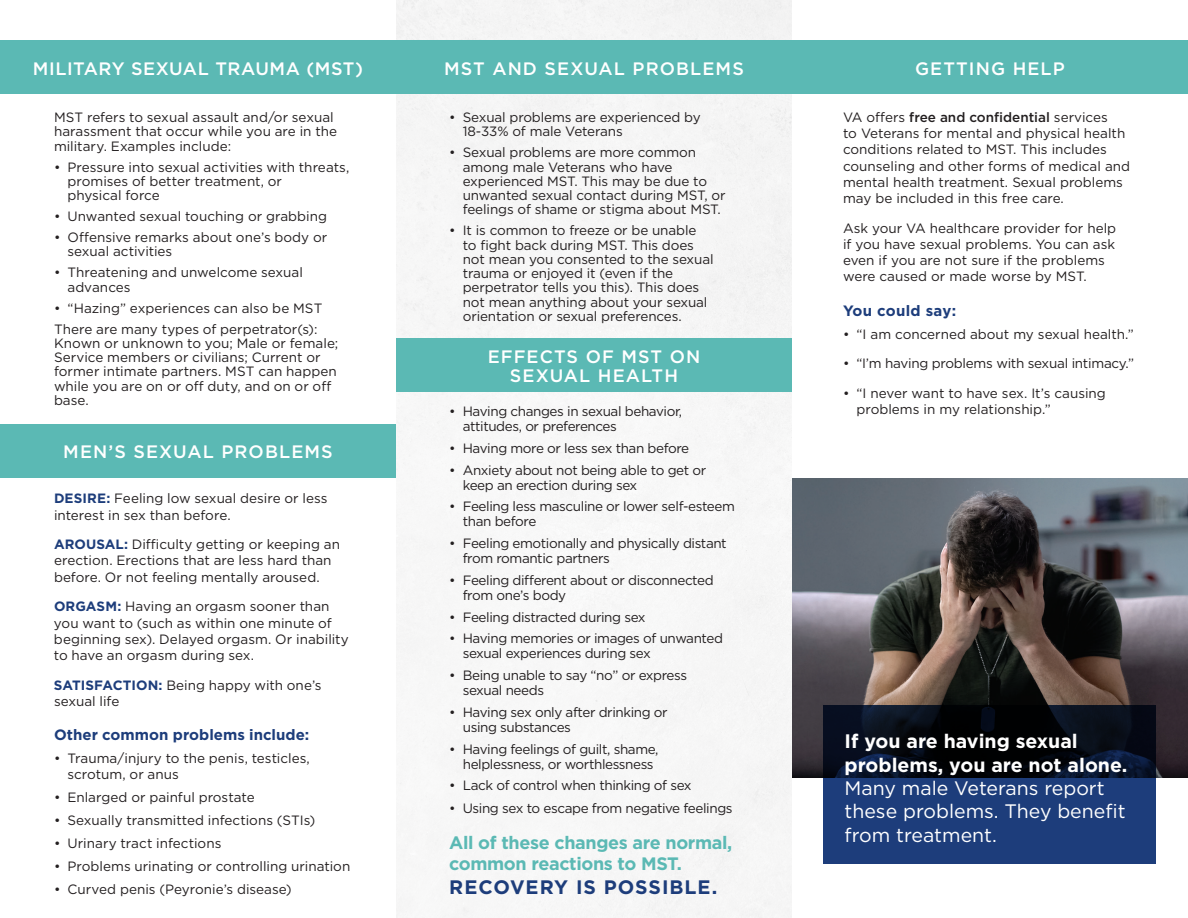
<style>
.page{position:relative;width:1188px;height:918px;background:#fff}
.page>*{position:absolute;margin:0;border:0;box-sizing:border-box;transform-origin:0 0}
.t1{font:19.5px/23.4px "Gotham";color:#fff}
.t2{font:700 19.5px/23.4px "Gotham";color:#fff}
.t3{font:700 19.5px "Gotham";letter-spacing:.05em;color:#1d3d7b}
.t4{font:500 18px/19.5px "Gotham";letter-spacing:.06em;color:#fff;text-align:center}
.t5{font:700 18px/21.6px "Gotham";letter-spacing:-.02em;color:#5bb9b4}
.t6{font:500 18px "Gotham";letter-spacing:.03em;color:#fff}
.t7{font:700 15px "Gotham";letter-spacing:.005em;color:#1d3d7b}
.t8{font:13.5px/14.2px "Gotham";letter-spacing:-.01em;color:#231f20}
.t9{font:13.5px/15px "Gotham";letter-spacing:-.03em;color:#231f20}
.s1{font-weight:700;color:#1d3d7b}
.s2{font-weight:500}
</style>
<div class="page">
<div style="left:0;top:40px;width:396px;height:54px;background:#5bb9b4"></div>
<img style="left:792px;top:478px;width:396px;height:300px">
<svg style="left:824px;top:705px;width:332px;height:159px;background:#12254c"></svg>
<div style="left:792px;top:40px;width:396px;height:54px;background:#5bb9b4"></div>
<div style="left:396px;top:40px;width:396px;height:54px;background:#5bb9b4"></div>
<div style="left:0;top:424px;width:396px;height:54px;background:#5bb9b4"></div>
<div style="left:396px;top:338px;width:396px;height:54px;background:#5bb9b4"></div>
<h1 class="t6" style="left:33px;top:57px;width:332px">MILITARY SEXUAL TRAUMA (MST)</h1>
<p class="t8" style="left:54px;top:110px;width:285px">MST refers to sexual assault and/or sexual harassment that occur while you are in the military. Examples include:</p>
<p class="t8" style="left:68px;top:159px;width:284px;text-indent:-14px">• Pressure into sexual activities with threats, promises of better treatment, or<br>physical force</p>
<p class="t8" style="left:54px;top:209px;width:275px">• Unwanted sexual touching or grabbing</p>
<p class="t8" style="left:68px;top:230px;width:261px;text-indent:-14px">• Ofensive remarks about one’s body or sexual activities</p>
<p class="t8" style="left:68px;top:265px;width:237px;text-indent:-14px">• Threatening and unwelcome sexual advances</p>
<p class="t8" style="left:54px;top:300px;width:270px">• “Hazing” experiences can also be MST</p>
<p class="t8" style="left:54px;top:321px;width:286px">There are many types of perpetrator(s):<br>Known or unknown to you; Male or female; Service members or civilians; Current or former intimate partners. MST can happen while you are on or of duty, and on or of base.</p>
<h2 class="t4" style="left:63px;top:442px;width:271px">MEN’S SEXUAL PROBLEMS</h2>
<p class="t8" style="left:54px;top:490px;width:275px;line-height:16.2px"><span class="s1">DESIRE:</span> Feeling low sexual desire or less interest in sex than before.</p>
<p class="t8" style="left:54px;top:536px;width:288px;line-height:16.2px"><span class="s1">AROUSAL:</span> Difculty getting or keeping an erection. Erections that are less hard than before. Or not feeling mentally aroused.</p>
<p class="t8" style="left:54px;top:598px;width:296px;line-height:16.2px"><span class="s1">ORGASM:</span> Having an orgasm sooner than you want to (such as within one minute of beginning sex). Delayed orgasm. Or inability to have an orgasm during sex.</p>
<p class="t8" style="left:54px;top:676px;width:269px;line-height:16.2px"><span class="s1">SATISFACTION:</span> Being happy with one’s sexual life</p>
<h5 class="t7" style="left:54px;top:725px;width:257px">Other common problems include:</h5>
<p class="t8" style="left:68px;top:750px;width:244px;line-height:16.2px;text-indent:-14px">• Trauma/injury to the penis, testicles, scrotum, or anus</p>
<p class="t8" style="left:54px;top:790px;width:202px">• Enlarged or painful prostate</p>
<p class="t8" style="left:54px;top:813px;width:263px">• Sexually transmitted infections (STIs)</p>
<p class="t8" style="left:54px;top:836px;width:169px">• Urinary tract infections</p>
<p class="t8" style="left:54px;top:859px;width:298px">• Problems urinating or controlling urination</p>
<p class="t8" style="left:54px;top:882px;width:239px">• Curved penis (Peyronie’s disease)</p>
<h2 class="t4" style="left:444px;top:58px;width:301px">MST AND SEXUAL PROBLEMS</h2>
<p class="t8" style="left:463px;top:110px;width:239px;text-indent:-14px">• Sexual problems are experienced by<br>18-33% of male Veterans</p>
<p class="t8" style="left:463px;top:145px;width:264px;text-indent:-14px">• Sexual problems are more common among male Veterans who have experienced MST. This may be due to unwanted sexual contact during MST, or feelings of shame or stigma about MST.</p>
<p class="t8" style="left:463px;top:223px;width:252px;text-indent:-14px">• It is common to freeze or be unable<br>to fght back during MST. This does not mean you consented to the sexual trauma or enjoyed it (even if the perpetrator tells you this). This does not mean anything about your sexual orientation or sexual preferences.</p>
<h2 class="t4" style="left:488px;top:347px;width:214px">EFFECTS OF MST ON<br>SEXUAL HEALTH</h2>
<p class="t9" style="left:463px;top:404px;width:221px;text-indent:-14px">• Having changes in sexual behavior, attitudes, or preferences</p>
<p class="t9" style="left:449px;top:440px;width:241px">• Having more or less sex than before</p>
<p class="t9" style="left:463px;top:462px;width:245px;text-indent:-14px">• Anxiety about not being able to get or keep an erection during sex</p>
<p class="t9" style="left:463px;top:499px;width:274px;text-indent:-14px">• Feeling less masculine or lower self-esteem than before</p>
<p class="t9" style="left:463px;top:536px;width:266px;text-indent:-14px">• Feeling emotionally and physically distant from romantic partners</p>
<p class="t9" style="left:463px;top:572px;width:252px;text-indent:-14px">• Feeling diferent about or disconnected from one’s body</p>
<p class="t9" style="left:449px;top:609px;width:198px">• Feeling distracted during sex</p>
<p class="t9" style="left:463px;top:631px;width:262px;text-indent:-14px">• Having memories or images of unwanted sexual experiences during sex</p>
<p class="t9" style="left:463px;top:668px;width:226px;text-indent:-14px">• Being unable to say “no” or express sexual needs</p>
<p class="t9" style="left:463px;top:704px;width:206px;text-indent:-14px">• Having sex only after drinking or using substances</p>
<p class="t9" style="left:463px;top:741px;width:197px;text-indent:-14px">• Having feelings of guilt, shame, helplessness, or worthlessness</p>
<p class="t9" style="left:449px;top:778px;width:244px">• Lack of control when thinking of sex</p>
<p class="t9" style="left:449px;top:801px;width:285px">• Using sex to escape from negative feelings</p>
<p class="t5" style="left:449px;top:831px;width:285px">All of these changes are normal, common reactions to MST.</p>
<h3 class="t3" style="left:449px;top:874px;width:269px">RECOVERY IS POSSIBLE.</h3>
<h2 class="t4" style="left:915px;top:58px;width:151px">GETTING HELP</h2>
<p class="t8" style="left:843px;top:109px;width:289px;line-height:16.2px">VA ofers <span class="s2">free and confdential</span> services<br>to Veterans for mental and physical health conditions related to MST. This includes counseling and other forms of medical and mental health treatment. Sexual problems may be included in this free care.</p>
<p class="t8" style="left:843px;top:220px;width:275px;line-height:16.2px">Ask your VA healthcare provider for help if you have sexual problems. You can ask even if you are not sure if the problems were caused or made worse by MST.</p>
<h5 class="t7" style="left:843px;top:300px;width:115px">You could say:</h5>
<p class="t8" style="left:843px;top:326px;width:292px">• “I am concerned about my sexual health.”</p>
<p class="t8" style="left:843px;top:356px;width:292px">• “I’m having problems with sexual intimacy.”</p>
<p class="t8" style="left:857px;top:385px;width:251px;line-height:16.2px;text-indent:-14px">• “I never want to have sex. It’s causing problems in my relationship.”</p>
<h3 class="t2" style="left:845px;top:729px;width:284px">If you are having sexual problems, you are not alone.</h3>
<p class="t1" style="left:845px;top:776px;width:283px">Many male Veterans report these problems. They beneft from treatment.</p>
</div>
